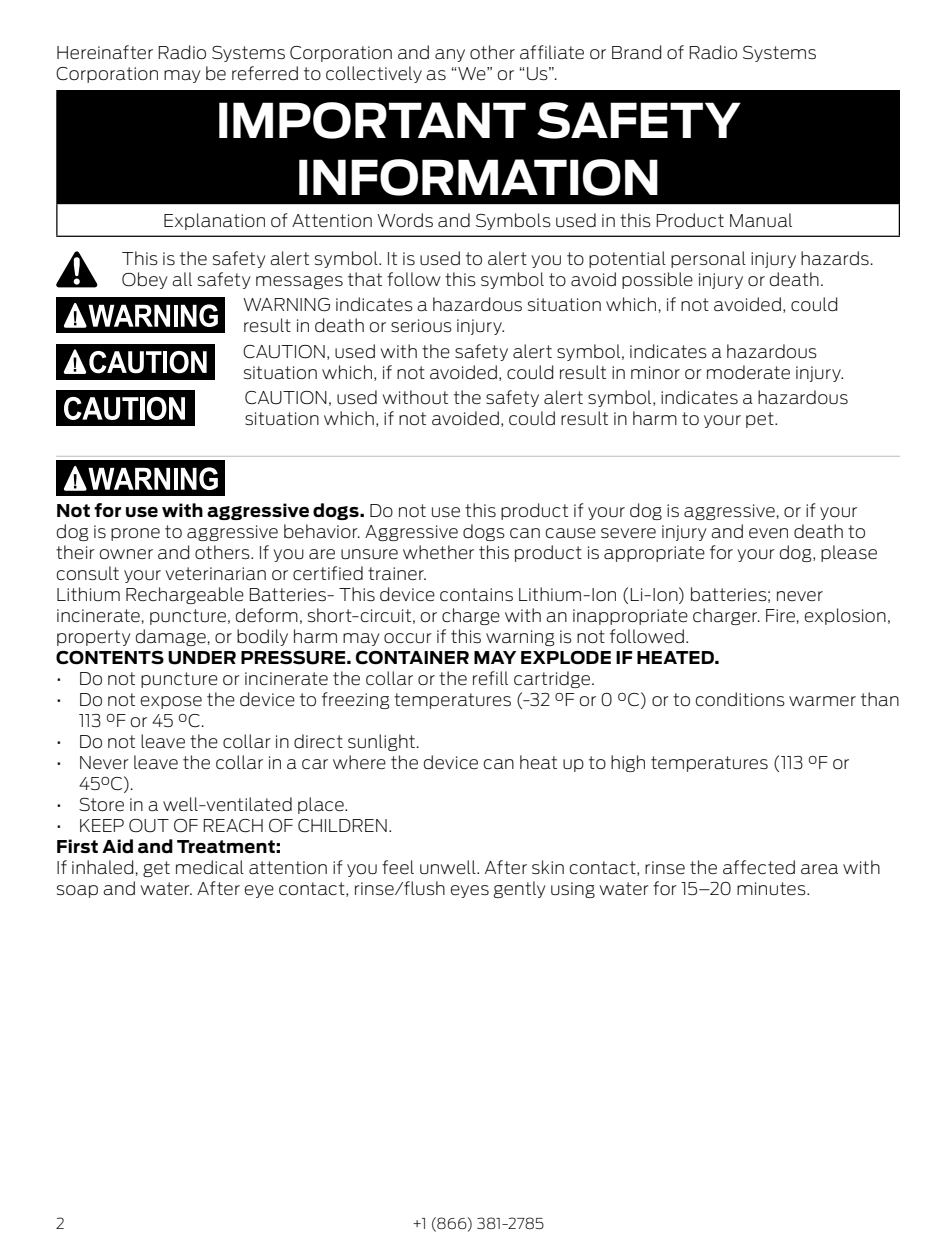
<style>
.page{position:relative;width:945px;height:1260px;background:#fff}
.page>*{position:absolute;margin:0;border:0;box-sizing:border-box;transform-origin:0 0}
.t1{font:700 47.5px/57px "Antenna";letter-spacing:-.015em;color:#fff;text-align:center}
.t2{font:200 17.5px/21px "Antenna";letter-spacing:.015em;color:#000}
.t3{font:700 17.5px "Antenna";letter-spacing:.01em;color:#000}
.t4{font:200 15px "Antenna";color:#000}
.s1{font-weight:700}
</style>
<div class="page">
<hr style="left:56px;top:456px;width:844px;height:1px;background:#c7c8ca">
<div style="left:57px;top:91px;width:842px;height:113px;background:#000"></div>
<hr style="left:56px;top:204px;width:2px;height:32px;background:#000">
<hr style="left:899px;top:204px;width:1px;height:32px;background:#000">
<hr style="left:56px;top:236px;width:844px;height:1px;background:#000">
<hr style="left:56px;top:90px;width:844px;height:1px;background:#000">
<hr style="left:56px;top:91px;width:1px;height:112px;background:#000">
<hr style="left:899px;top:91px;width:1px;height:112px;background:#000">
<hr style="left:56px;top:203px;width:844px;height:1px;background:#000">
<svg style="left:56px;top:251px;width:41px;height:36px"></svg>
<div style="left:56px;top:297px;width:169px;height:36px;background:#000"></div>
<hr style="left:174px;top:305px;width:4px;height:22px;background:#fff">
<svg style="left:181px;top:304px;width:37px;height:23px"></svg>
<svg style="left:63px;top:302px;width:107px;height:26px"></svg>
<div style="left:56px;top:344px;width:159px;height:35px;background:#000"></div>
<hr style="left:163px;top:351px;width:4px;height:22px;background:#fff">
<svg style="left:170px;top:351px;width:37px;height:22px"></svg>
<svg style="left:63px;top:349px;width:98px;height:25px"></svg>
<div style="left:56px;top:390px;width:139px;height:36px;background:#000"></div>
<svg style="left:64px;top:397px;width:74px;height:23px"></svg>
<hr style="left:140px;top:397px;width:4px;height:23px;background:#fff">
<svg style="left:147px;top:397px;width:38px;height:23px"></svg>
<div style="left:56px;top:460px;width:169px;height:36px;background:#000"></div>
<hr style="left:174px;top:468px;width:4px;height:22px;background:#fff">
<svg style="left:181px;top:467px;width:37px;height:23px"></svg>
<svg style="left:63px;top:466px;width:107px;height:25px"></svg>
<p class="t2" style="left:56px;top:42px;width:762px">Hereinafter Radio Systems Corporation and any other affiliate or Brand of Radio Systems<br>Corporation may be referred to collectively as “We” or “Us”.</p>
<h1 class="t1" style="left:215px;top:92px;width:527px">IMPORTANT SAFETY<br>INFORMATION</h1>
<p class="t2" style="left:122px;top:201px;width:753px;line-height:38.5px;text-indent:41px">Explanation of Attention Words and Symbols used in this Product Manual<br>This is the safety alert symbol. It is used to alert you to potential personal injury hazards.</p>
<p class="t2" style="left:243px;top:268px;width:597px;line-height:25px;text-indent:-121px">Obey all safety messages that follow this symbol to avoid possible injury or death.<br>WARNING indicates a hazardous situation which, if not avoided, could</p>
<p class="t2" style="left:243px;top:313px;width:576px;line-height:25.5px">result in death or serious injury.<br>CAUTION, used with the safety alert symbol, indicates a hazardous</p>
<p class="t2" style="left:243px;top:360px;width:607px;line-height:25px">situation which, if not avoided, could result in minor or moderate injury.<br>CAUTION, used without the safety alert symbol, indicates a hazardous</p>
<p class="t2" style="left:245px;top:408px;width:535px">situation which, if not avoided, could result in harm to your pet.</p>
<p class="t2" style="left:56px;top:501px;width:836px"><span class="s1">Not for use with aggressive dogs.</span> Do not use this product if your dog is aggressive, or if your dog is prone to aggressive behavior. Aggressive dogs can cause severe injury and even death to their owner and others. If you are unsure whether this product is appropriate for your dog, please consult your veterinarian or certified trainer.<br>Lithium Rechargeable Batteries- This device contains Lithium-Ion (Li-Ion) batteries; never incinerate, puncture, deform, short-circuit, or charge with an inappropriate charger. Fire, explosion, property damage, or bodily harm may occur if this warning is not followed.</p>
<p class="t3" style="left:56px;top:648px;width:665px">CONTENTS UNDER PRESSURE. CONTAINER MAY EXPLODE IF HEATED.</p>
<p class="t2" style="left:56px;top:669px;width:540px">• Do not puncture or incinerate the collar or the refill cartridge.</p>
<p class="t2" style="left:79px;top:690px;width:823px;text-indent:-23px">• Do not expose the device to freezing temperatures (-32 °F or 0 °C) or to conditions warmer than<br>113 °F or 45 °C.</p>
<p class="t2" style="left:56px;top:732px;width:365px">• Do not leave the collar in direct sunlight.</p>
<p class="t2" style="left:79px;top:753px;width:772px;text-indent:-23px">• Never leave the collar in a car where the device can heat up to high temperatures (113 °F or<br>45°C).</p>
<p class="t2" style="left:56px;top:795px;width:294px">• Store in a well-ventilated place.</p>
<p class="t2" style="left:56px;top:816px;width:338px">• KEEP OUT OF REACH OF CHILDREN.</p>
<p class="t3" style="left:56px;top:837px;width:227px">First Aid and Treatment:</p>
<p class="t2" style="left:56px;top:858px;width:826px">If inhaled, get medical attention if you feel unwell. After skin contact, rinse the affected area with soap and water. After eye contact, rinse/flush eyes gently using water for 15–20 minutes.</p>
<p class="t4" style="left:56px;top:1215px;width:10px">2</p>
<p class="t4" style="left:412px;top:1215px;width:134px">+1 (866) 381-2785</p>
</div>
